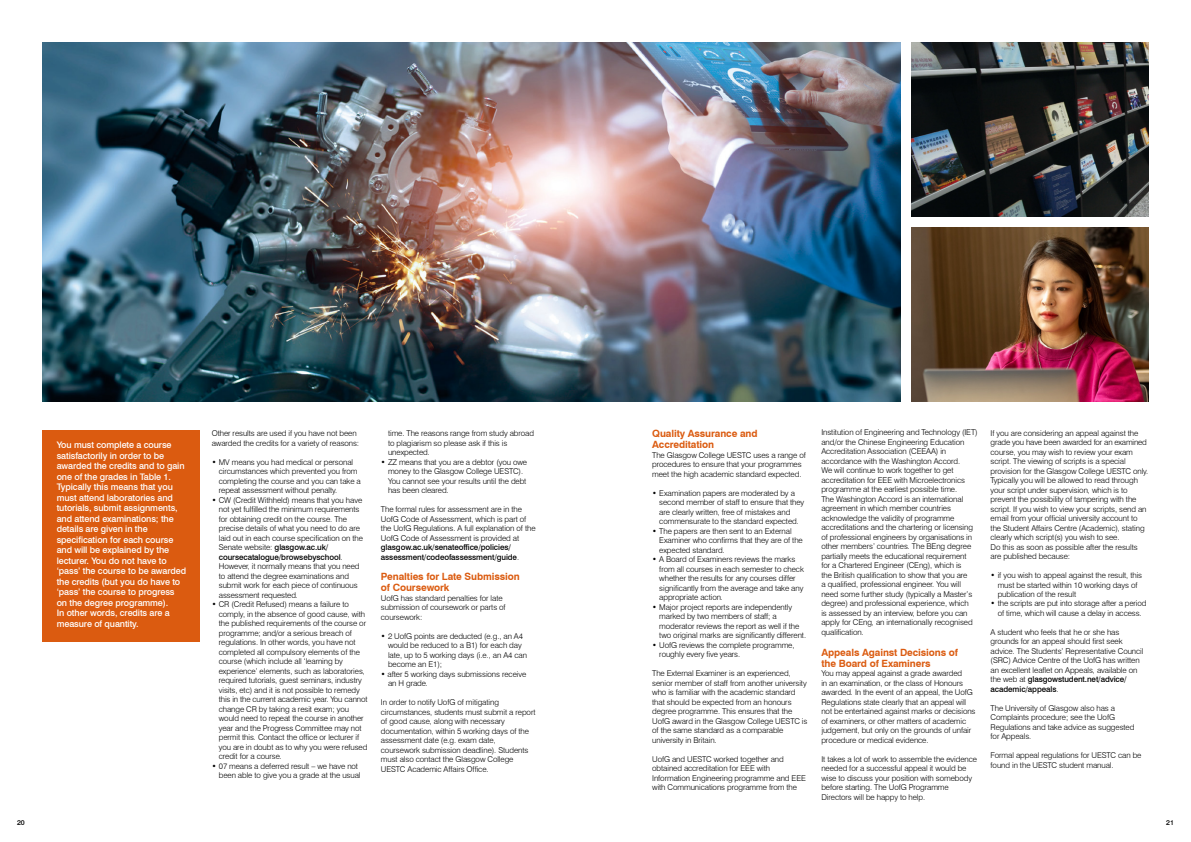
<style>
.page{position:relative;width:1191px;height:842px;background:#fff}
.page>*{position:absolute;margin:0;border:0;box-sizing:border-box;transform-origin:0 0}
.t1{font:700 10px/11px "Swiss 721 BT";letter-spacing:-.01em;color:#db5b10}
.t2{font:500 9px/10.5px "Swiss 721 BT";letter-spacing:-.01em;color:#fff}
.t3{font:300 8px/9.5px "Swiss 721 BT";letter-spacing:-.01em;color:#000}
.t4{font:500 8px/9.5px "Swiss 721 BT";letter-spacing:-.01em;color:#000}
.t5{font:500 7px "Swiss 721 BT";color:#000}
.s1{font-weight:500}
.s2{font-weight:300}
</style>
<div class="page">
<img style="left:911px;top:227px;width:237px;height:174px">
<img style="left:43px;top:43px;width:857px;height:358px">
<div style="left:43px;top:430px;width:157px;height:211px;background:#db5b10"></div>
<img style="left:911px;top:43px;width:237px;height:173px">
<p class="t2" style="left:57px;top:440px;width:131px">You must complete a course satisfactorily in order to be awarded the credits and to gain one of the grades in Table 1.<br>Typically this means that you must attend laboratories and tutorials, submit assignments, and attend examinations; the details are given in the specification for each course and will be explained by the lecturer. You do not have to ‘pass’ the course to be awarded the credits (but you do have to ‘pass’ the course to progress on the degree programme).<br>In other words, credits are a measure of quantity.</p>
<p class="t3" style="left:212px;top:429px;width:149px">Other results are used if you have not been awarded the credits for a variety of reasons:</p>
<p class="t3" style="left:219px;top:457px;width:143px;text-indent:-7px">• MV means you had medical or personal circumstances which prevented you from completing the course and you can take a repeat assessment without penalty.</p>
<p class="t3" style="left:219px;top:495px;width:146px;text-indent:-7px">• CW (Credit Withheld) means that you have not yet fulfilled the minimum requirements for obtaining credit on the course. The precise details of what you need to do are laid out in each course specification on the Senate website: <span class="s1">glasgow.ac.uk/ coursecatalogue/browsebyschool</span>.<br>However, it normally means that you need to attend the degree examinations and submit work for each piece of continuous assessment requested.</p>
<p class="t3" style="left:219px;top:600px;width:150px;text-indent:-7px">• CR (Credit Refused) means a failure to comply, in the absence of good cause, with the published requirements of the course or programme; and/or a serious breach of regulations. In other words, you have not completed all compulsory elements of the course (which include all ‘learning by experience’ elements, such as laboratories, required tutorials, guest seminars, industry visits, etc) and it is not possible to remedy this in the current academic year. You cannot change CR by taking a resit exam; you would need to repeat the course in another year and the Progress Committee may not permit this. Contact the office or lecturer if you are in doubt as to why you were refused credit for a course.</p>
<p class="t3" style="left:219px;top:761px;width:143px;text-indent:-7px">• 07 means a deferred result – we have not been able to give you a grade at the usual</p>
<p class="t3" style="left:388px;top:428px;width:148px">time. The reasons range from study abroad to plagiarism so please ask if this is unexpected.</p>
<p class="t3" style="left:388px;top:457px;width:141px;text-indent:-7px">• ZZ means that you are a debtor (you owe money to the Glasgow College UESTC).<br>You cannot see your results until the debt has been cleared.</p>
<p class="t3" style="left:381px;top:504px;width:156px">The formal rules for assessment are in the UofG Code of Assessment, which is part of the UofG Regulations. A full explanation of the UofG Code of Assessment is provided at</p>
<p class="t4" style="left:381px;top:542px;width:140px">glasgow.ac.uk/senateoffice/policies/ assessment/codeofassessment/guide<span class="s2">.</span></p>
<p class="t1" style="left:381px;top:571px;width:140px">Penalties for Late Submission of Coursework</p>
<p class="t3" style="left:381px;top:593px;width:126px">UofG has standard penalties for late submission of coursework or parts of coursework:</p>
<p class="t3" style="left:388px;top:631px;width:140px;text-indent:-7px">• 2 UofG points are deducted (e.g., an A4 would be reduced to a B1) for each day late, up to 5 working days (i.e., an A4 can become an E1);</p>
<p class="t3" style="left:388px;top:669px;width:140px;text-indent:-7px">• after 5 working days submissions receive an H grade.</p>
<p class="t3" style="left:381px;top:698px;width:156px">In order to notify UofG of mitigating circumstances, students must submit a report of good cause, along with necessary documentation, within 5 working days of the assessment date (e.g. exam date, coursework submission deadline). Students must also contact the Glasgow College UESTC Academic Affairs Office.</p>
<p class="t1" style="left:652px;top:428px;width:107px">Quality Assurance and<br>Accreditation</p>
<p class="t3" style="left:652px;top:450px;width:155px">The Glasgow College UESTC uses a range of procedures to ensure that your programmes meet the high academic standard expected.</p>
<p class="t3" style="left:659px;top:488px;width:147px;text-indent:-7px">• Examination papers are moderated by a second member of staff to ensure that they are clearly written, free of mistakes and commensurate to the standard expected.</p>
<p class="t3" style="left:659px;top:526px;width:145px;text-indent:-7px">• The papers are then sent to an External<br>Examiner who confirms that they are of the expected standard.</p>
<p class="t3" style="left:659px;top:554px;width:146px;text-indent:-7px">• A Board of Examiners reviews the marks from all courses in each semester to check whether the results for any courses differ significantly from the average and take any appropriate action.</p>
<p class="t3" style="left:659px;top:602px;width:148px;text-indent:-7px">• Major project reports are independently marked by two members of staff; a moderator reviews the report as well if the two original marks are significantly different.</p>
<p class="t3" style="left:659px;top:640px;width:137px;text-indent:-7px">• UofG reviews the complete programme, roughly every five years.</p>
<p class="t3" style="left:652px;top:668px;width:157px">The External Examiner is an experienced, senior member of staff from another university who is familiar with the academic standard that should be expected from an honours degree programme. This ensures that the UofG award in the Glasgow College UESTC is of the same standard as a comparable university in Britain.</p>
<p class="t3" style="left:652px;top:754px;width:155px">UofG and UESTC worked together and obtained accreditation for EEE with Information Engineering programme and EEE with Communications programme from the</p>
<p class="t3" style="left:821px;top:428px;width:158px">Institution of Engineering and Technology (IET) and/or the Chinese Engineering Education Accreditation Association (CEEAA) in accordance with the Washington Accord.<br>We will continue to work together to get accreditation for EEE with Microelectronics programme at the earliest possible time.<br>The Washington Accord is an international agreement in which member countries acknowledge the validity of programme accreditations and the chartering or licensing of professional engineers by organisations in other members’ countries. The BEng degree partially meets the educational requirement<br>for a Chartered Engineer (CEng), which is<br>the British qualification to show that you are<br>a qualified, professional engineer. You will need some further study (typically a Master’s degree) and professional experience, which<br>is assessed by an interview, before you can apply for CEng, an internationally recognised qualification.</p>
<p class="t1" style="left:821px;top:646px;width:138px">Appeals Against Decisions of the Board of Examiners</p>
<p class="t3" style="left:821px;top:668px;width:156px">You may appeal against a grade awarded<br>in an examination, or the class of Honours awarded. In the event of an appeal, the UofG Regulations state clearly that an appeal will not be entertained against marks or decisions of examiners, or other matters of academic judgement, but only on the grounds of unfair procedure or medical evidence.</p>
<p class="t3" style="left:821px;top:754px;width:157px">It takes a lot of work to assemble the evidence needed for a successful appeal it would be wise to discuss your position with somebody before starting. The UofG Programme Directors will be happy to help.</p>
<p class="t3" style="left:990px;top:428px;width:159px">If you are considering an appeal against the grade you have been awarded for an examined course, you may wish to review your exam script. The viewing of scripts is a special provision for the Glasgow College UESTC only.<br>Typically you will be allowed to read through your script under supervision, which is to prevent the possibility of tampering with the script. If you wish to view your scripts, send an email from your official university account to the Student Affairs Centre (Academic), stating clearly which script(s) you wish to see.<br>Do this as soon as possible after the results are published because:</p>
<p class="t3" style="left:997px;top:570px;width:146px;text-indent:-7px">• if you wish to appeal against the result, this must be started within 10 working days of publication of the result</p>
<p class="t3" style="left:990px;top:599px;width:157px;text-align:center">• the scripts are put into storage after a period of time, which will cause a delay in access.</p>
<p class="t3" style="left:990px;top:627px;width:154px">A student who feels that he or she has grounds for an appeal should first seek advice. The Students’ Representative Council (SRC) Advice Centre of the UofG has written an excellent leaflet on Appeals, available on the web at <span class="s1">glasgowstudent.net/advice/ academic/appeals</span>.</p>
<p class="t3" style="left:990px;top:703px;width:145px">The University of Glasgow also has a<br>Complaints procedure; see the UofG<br>Regulations and take advice as suggested for Appeals.</p>
<p class="t3" style="left:990px;top:751px;width:152px">Formal appeal regulations for UESTC can be found in the UESTC student manual.</p>
<p class="t5" style="left:17px;top:818px;width:9px">20</p>
<p class="t5" style="left:1166px;top:818px;width:9px">21</p>
</div>
